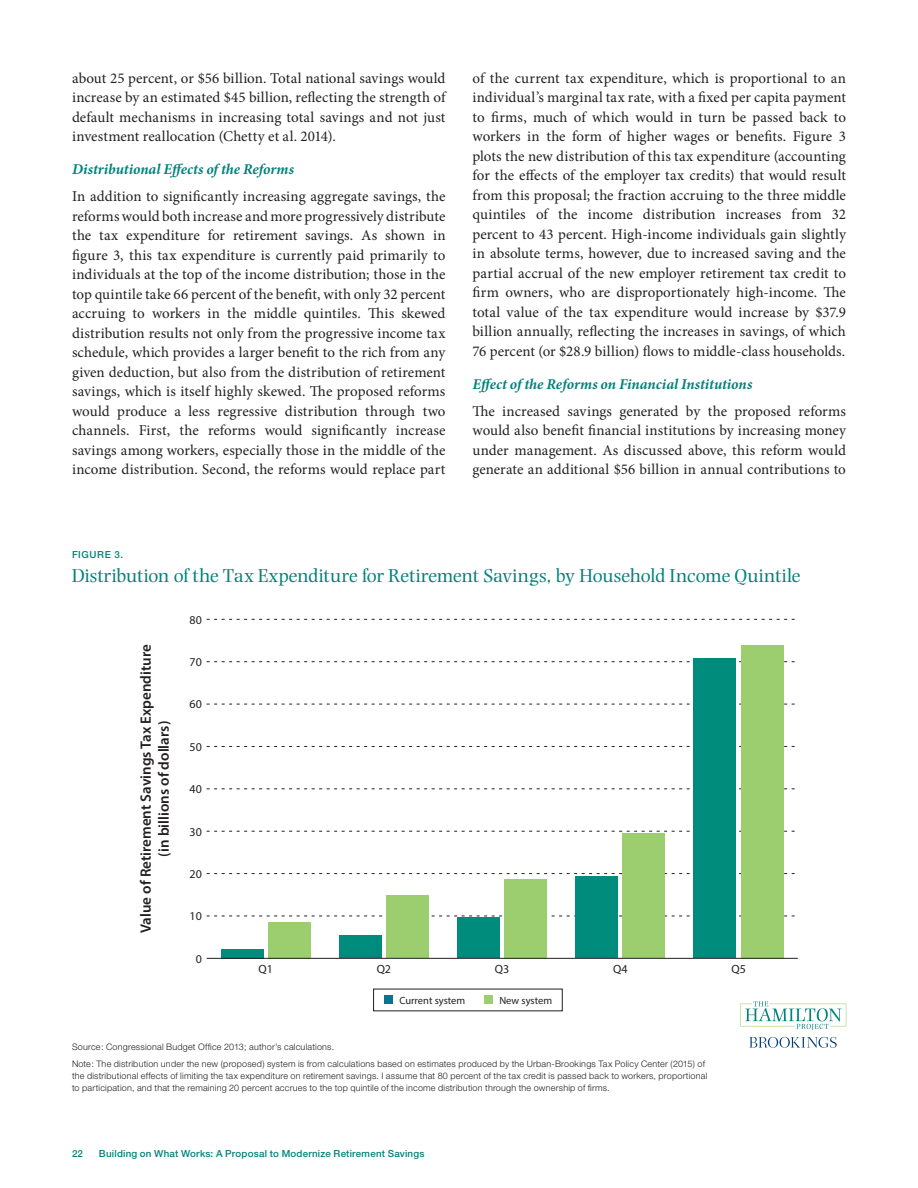
<style>
.page{position:relative;width:918px;height:1188px;background:#fff}
.page>*{position:absolute;margin:0;border:0;box-sizing:border-box;transform-origin:0 0}
.t1{font:19.5px "Photina MT Std";letter-spacing:-.005em;color:#00827a}
.t2{font:15px/19.5px "Minion Pro";letter-spacing:.005em;color:#231f20;text-align:justify}
.t3{font:italic 700 15px "Minion Pro";color:#00827a}
.t4{font:600 15px/18px "Myriad Pro";color:#231f20;text-align:center}
.t5{font:12px "Myriad Pro";color:#231f20}
.t6{font:10.5px "Myriad Pro";color:#231f20}
.t7{font:500 9.75px "Helvetica Neue LT Std";letter-spacing:.02em;color:#00827a}
.t8{font:500 9.75px "Helvetica Neue";letter-spacing:.06em;color:#00827a}
.t9{font:300 9px/16.5px "Helvetica Neue";letter-spacing:.025em;color:#231f20}
</style>
<div class="page">
<svg style="left:749px;top:1037px;width:88px;height:11px"></svg>
<svg style="left:740px;top:1001px;width:106px;height:29px"></svg>
<div style="left:384px;top:995px;width:9px;height:9px;background:#00788f"></div>
<div style="left:484px;top:995px;width:9px;height:9px;background:#9cce6f"></div>
<svg style="left:207px;top:916px;width:588px;height:1px"></svg>
<svg style="left:207px;top:873px;width:588px;height:1px"></svg>
<svg style="left:207px;top:831px;width:588px;height:1px"></svg>
<svg style="left:207px;top:789px;width:588px;height:1px"></svg>
<svg style="left:207px;top:746px;width:588px;height:1px"></svg>
<svg style="left:207px;top:704px;width:588px;height:1px"></svg>
<svg style="left:207px;top:661px;width:588px;height:1px"></svg>
<svg style="left:207px;top:619px;width:588px;height:1px"></svg>
<div style="left:268px;top:922px;width:43px;height:36px;background:#9cce6f"></div>
<div style="left:386px;top:895px;width:43px;height:63px;background:#9cce6f"></div>
<div style="left:505px;top:879px;width:42px;height:79px;background:#9cce6f"></div>
<div style="left:623px;top:833px;width:42px;height:125px;background:#9cce6f"></div>
<div style="left:741px;top:645px;width:42px;height:313px;background:#9cce6f"></div>
<div style="left:221px;top:949px;width:42px;height:9px;background:#008c7c"></div>
<div style="left:339px;top:936px;width:43px;height:22px;background:#008c7c"></div>
<div style="left:457px;top:917px;width:43px;height:41px;background:#008c7c"></div>
<div style="left:575px;top:877px;width:43px;height:81px;background:#008c7c"></div>
<div style="left:694px;top:658px;width:42px;height:300px;background:#008c7c"></div>
<hr style="left:207px;top:958px;width:591px;height:1px;background:#231f20">
<p class="t2" style="left:72px;top:68px;width:375px">about 25 percent, or $56 billion. Total national savings would increase by an estimated $45 billion, reflecting the strength of default mechanisms in increasing total savings and not just investment reallocation (Chetty et al. 2014).</p>
<p class="t3" style="left:72px;top:159px;width:224px">Distributional Effects of the Reforms</p>
<p class="t2" style="left:72px;top:187px;width:375px">In addition to significantly increasing aggregate savings, the reforms would both increase and more progressively distribute the tax expenditure for retirement savings. As shown in figure 3, this tax expenditure is currently paid primarily to individuals at the top of the income distribution; those in the top quintile take 66 percent of the benefit, with only 32 percent accruing to workers in the middle quintiles. This skewed distribution results not only from the progressive income tax schedule, which provides a larger benefit to the rich from any given deduction, but also from the distribution of retirement savings, which is itself highly skewed. The proposed reforms would produce a less regressive distribution through two channels. First, the reforms would significantly increase savings among workers, especially those in the middle of the income distribution. Second, the reforms would replace part</p>
<p class="t2" style="left:473px;top:68px;width:375px">of the current tax expenditure, which is proportional to an individual’s marginal tax rate, with a fixed per capita payment to firms, much of which would in turn be passed back to workers in the form of higher wages or benefits. Figure 3 plots the new distribution of this tax expenditure (accounting for the effects of the employer tax credits) that would result from this proposal; the fraction accruing to the three middle quintiles of the income distribution increases from 32 percent to 43 percent. High-income individuals gain slightly in absolute terms, however, due to increased saving and the partial accrual of the new employer retirement tax credit to firm owners, who are disproportionately high-income. The total value of the tax expenditure would increase by $37.9 billion annually, reflecting the increases in savings, of which 76 percent (or $28.9 billion) flows to middle-class households.</p>
<p class="t3" style="left:473px;top:373px;width:281px">Effect of the Reforms on Financial Institutions</p>
<p class="t2" style="left:473px;top:401px;width:375px">The increased savings generated by the proposed reforms would also benefit financial institutions by increasing money under management. As discussed above, this reform would generate an additional $56 billion in annual contributions to</p>
<p class="t8" style="left:72px;top:549px;width:53px">FIGURE 3.</p>
<h1 class="t1" style="left:72px;top:564px;width:730px">Distribution of the Tax Expenditure for Retirement Savings, by Household Income Quintile</h1>
<p class="t4" style="left:136px;top:933px;width:290px;rotate:-90deg">Value of Retirement Savings Tax Expenditure (in billions of dollars)</p>
<p class="t5" style="left:190px;top:612px;width:14px">80</p>
<p class="t5" style="left:190px;top:655px;width:14px">70</p>
<p class="t5" style="left:190px;top:697px;width:14px">60</p>
<p class="t5" style="left:190px;top:739px;width:14px">50</p>
<p class="t5" style="left:190px;top:782px;width:14px">40</p>
<p class="t5" style="left:190px;top:824px;width:14px">30</p>
<p class="t5" style="left:190px;top:867px;width:14px">20</p>
<p class="t5" style="left:190px;top:909px;width:14px">10</p>
<p class="t5" style="left:196px;top:951px;width:8px">0</p>
<p class="t5" style="left:258px;top:961px;width:16px">Q1</p>
<p class="t5" style="left:377px;top:961px;width:16px">Q2</p>
<p class="t5" style="left:495px;top:961px;width:16px">Q3</p>
<p class="t5" style="left:613px;top:961px;width:16px">Q4</p>
<p class="t6" style="left:399px;top:994px;width:67px">Current system</p>
<p class="t6" style="left:499px;top:994px;width:54px">New system</p>
<p class="t9" style="left:72px;top:1039px;width:635px">Source: Congressional Budget Office 2013; author’s calculations.<br>Note: The distribution under the new (proposed) system is from calculations based on estimates produced by the Urban-Brookings Tax Policy Center (2015) of</p>
<p class="t9" style="left:72px;top:1069px;width:637px;line-height:12px">the distributional effects of limiting the tax expenditure on retirement savings. I assume that 80 percent of the tax credit is passed back to workers, proportional to participation, and that the remaining 20 percent accrues to the top quintile of the income distribution through the ownership of firms.</p>
<p class="t7" style="left:72px;top:1147px;width:13px">22</p>
<p class="t7" style="left:99px;top:1147px;width:327px">Building on What Works: A Proposal to Modernize Retirement Savings</p>
<p class="t5" style="left:731px;top:961px;width:16px">Q5</p>
</div>
